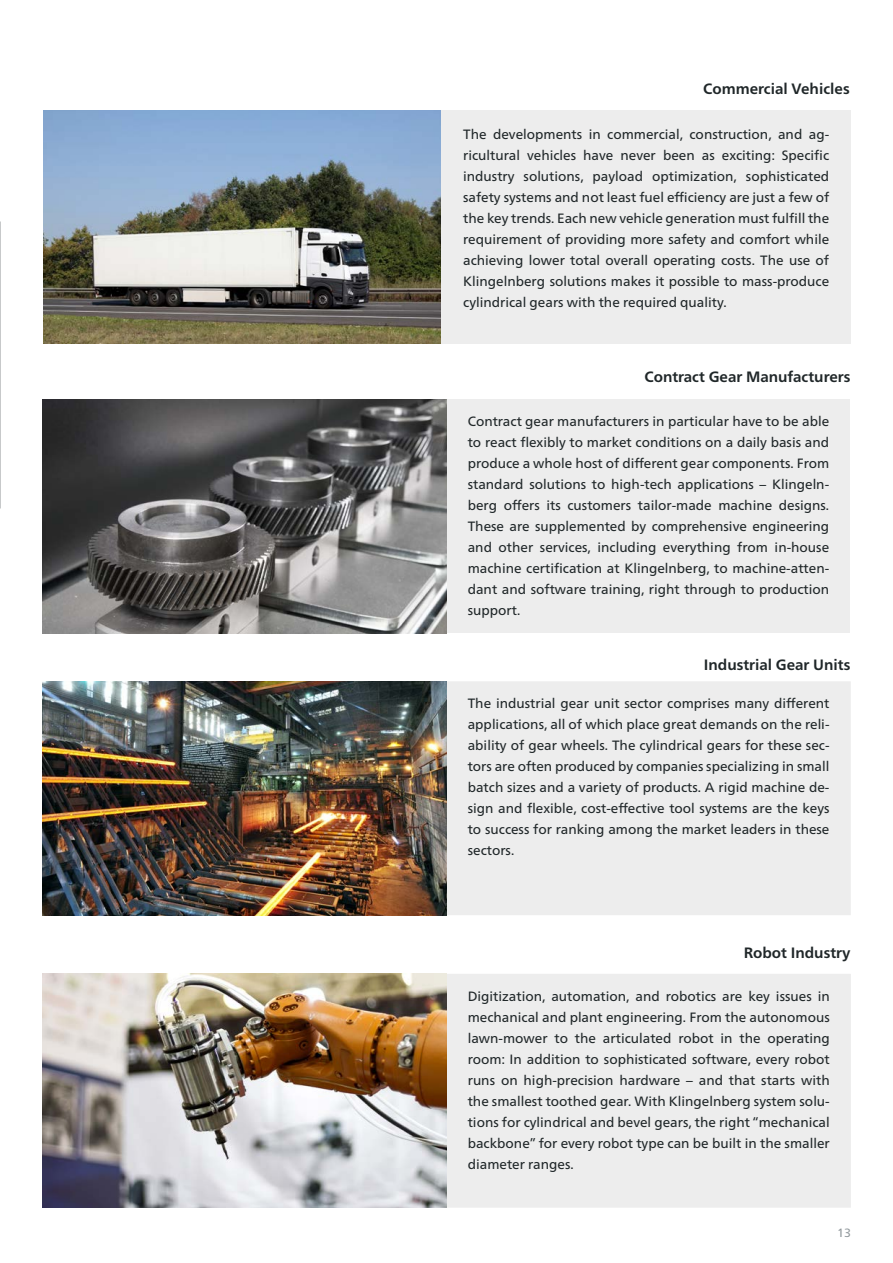
<style>
.page{position:relative;width:893px;height:1263px;background:#fff}
.page>*{position:absolute;margin:0;border:0;box-sizing:border-box;transform-origin:0 0}
.t1{font:700 15px "Frutiger Neue LTW1 G";color:#202729}
.t2{font:13.5px/21px "Frutiger Neue LTW1 G";color:#202729;text-align:justify}
.t3{font:12px "Frutiger Neue LTW1 G";color:#91989c}
</style>
<div class="page">
<div style="left:43px;top:399px;width:807px;height:234px;background:#ededed"></div>
<img style="left:43px;top:399px;width:403px;height:234px">
<div style="left:44px;top:681px;width:807px;height:234px;background:#ededed"></div>
<img style="left:43px;top:681px;width:403px;height:234px">
<div style="left:44px;top:974px;width:807px;height:234px;background:#ededed"></div>
<img style="left:43px;top:974px;width:403px;height:234px">
<div style="left:44px;top:111px;width:806px;height:233px;background:#ededed"></div>
<img style="left:43px;top:111px;width:398px;height:233px">
<p class="t1" style="left:703px;top:80px;width:148px">Commercial Vehicles</p>
<p class="t2" style="left:463px;top:123px;width:368px">The developments in commercial, construction, and ag&shy;ricultural vehicles have never been as exciting: Specific industry solutions, payload optimization, sophisticated safety systems and not least fuel efficiency are just a few of the key trends. Each new vehicle generation must fulfill the requirement of providing more safety and comfort while achieving lower total overall operating costs. The use of Klingelnberg solutions makes it possible to mass-produce cylindrical gears with the required quality.</p>
<p class="t1" style="left:644px;top:368px;width:207px">Contract Gear Manufacturers</p>
<p class="t2" style="left:468px;top:411px;width:363px">Contract gear manufacturers in particular have to be able to react flexibly to market conditions on a daily basis and produce a whole host of different gear components. From standard solutions to high-tech applications – Klingeln&shy;berg offers its customers tailor-made machine designs.<br>These are supplemented by comprehensive engineering and other services, including everything from in-house machine certification at Klingelnberg, to machine-atten&shy;dant and software training, right through to production support.</p>
<p class="t1" style="left:704px;top:656px;width:148px">Industrial Gear Units</p>
<p class="t2" style="left:468px;top:693px;width:363px">The industrial gear unit sector comprises many different applications, all of which place great demands on the reli&shy;ability of gear wheels. The cylindrical gears for these sec&shy;tors are often produced by companies specializing in small batch sizes and a variety of products. A rigid machine de&shy;sign and flexible, cost-effective tool systems are the keys to success for ranking among the market leaders in these sectors.</p>
<p class="t1" style="left:744px;top:943px;width:108px">Robot Industry</p>
<p class="t2" style="left:468px;top:986px;width:364px">Digitization, automation, and robotics are key issues in mechanical and plant engineering. From the autonomous lawn-mower to the articulated robot in the operating room: In addition to sophisticated software, every robot runs on high-precision hardware – and that starts with the smallest toothed gear. With Klingelnberg system solu&shy;tions for cylindrical and bevel gears, the right “mechanical backbone” for every robot type can be built in the smaller diameter ranges.</p>
<p class="t3" style="left:837px;top:1226px;width:15px">13</p>
</div>
